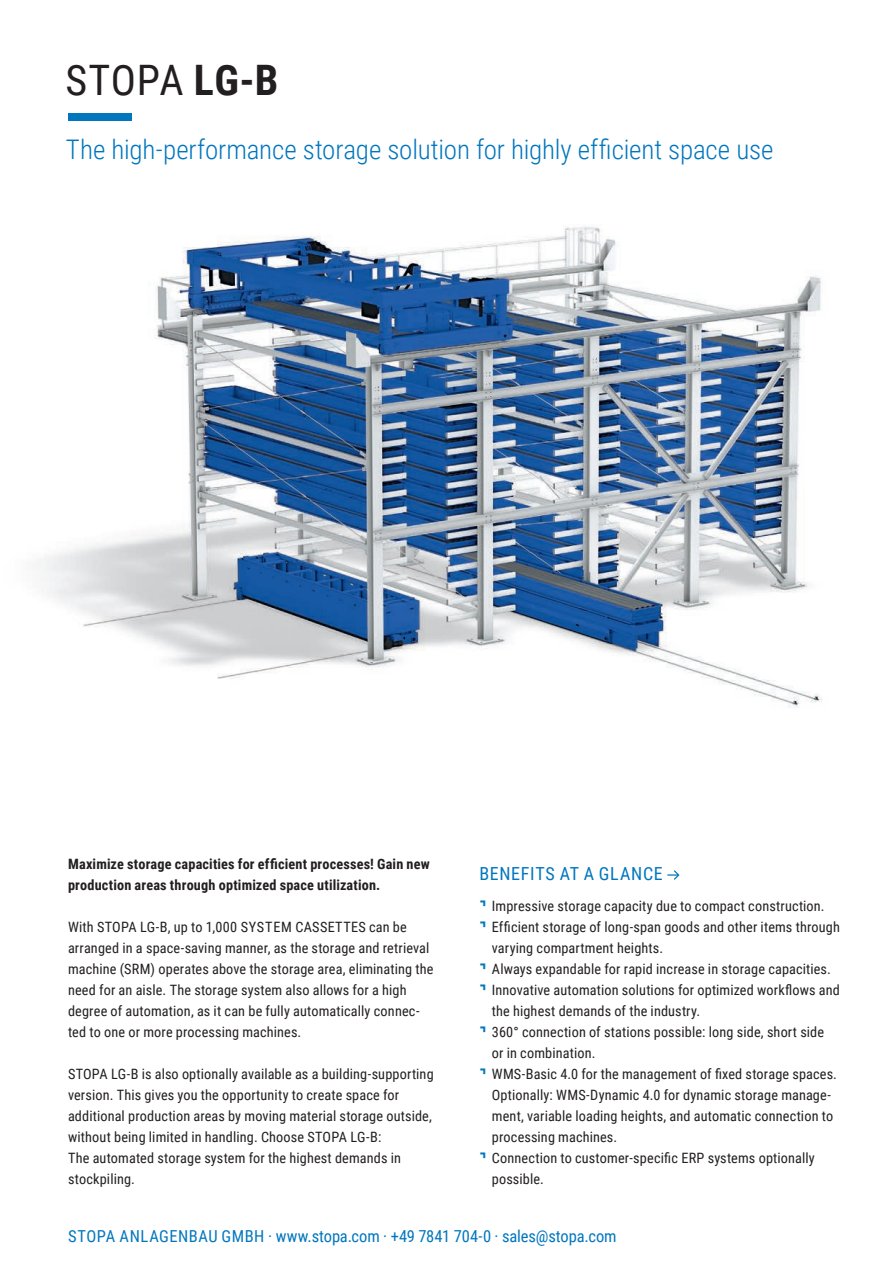
<style>
.page{position:relative;width:893px;height:1263px;background:#fff}
.page>*{position:absolute;margin:0;border:0;box-sizing:border-box;transform-origin:0 0}
.t1{font:42px "Roboto Condensed";letter-spacing:.015em;color:#231f20}
.t2{font:300 27px "Roboto Condensed";letter-spacing:-.005em;color:#0076be}
.t3{font:18px "Roboto Condensed";letter-spacing:.04em;color:#0076be}
.t4{font:16.5px "Roboto Condensed";color:#0076be}
.t5{font:14.25px/21px "Roboto Condensed";letter-spacing:.01em;color:#231f20}
.t6{font:700 14.25px/21px "Roboto Condensed";letter-spacing:.01em;color:#231f20}
.s1{font-weight:700}
.s2{font-size:30px;color:#0076be}
</style>
<div class="page">
<img style="left:36px;top:226px;width:786px;height:482px">
<div style="left:68px;top:113px;width:64px;height:8px;background:#0076be"></div>
<svg style="left:667px;top:870px;width:12px;height:10px"></svg>
<h1 class="t1" style="left:66px;top:51px;width:214px">STOPA <span class="s1">LG-B</span></h1>
<h2 class="t2" style="left:66px;top:130px;width:709px">The high-performance storage solution for highly efficient space use</h2>
<p class="t6" style="left:68px;top:853px;width:363px">Maximize storage capacities for efficient processes! Gain new production areas through optimized space utilization.</p>
<p class="t5" style="left:68px;top:916px;width:367px">With STOPA LG-B, up to 1,000 SYSTEM CASSETTES can be arranged in a space-saving manner, as the storage and retrieval machine (SRM) operates above the storage area, eliminating the need for an aisle. The storage system also allows for a high degree of automation, as it can be fully automatically connec&shy;ted to one or more processing machines.</p>
<p class="t5" style="left:68px;top:1063px;width:367px">STOPA LG-B is also optionally available as a building-supporting version. This gives you the opportunity to create space for additional production areas by moving material storage outside, without being limited in handling. Choose STOPA LG-B:<br>The automated storage system for the highest demands in stockpiling.</p>
<p class="t3" style="left:479px;top:861px;width:185px">BENEFITS AT A GLANCE</p>
<p class="t5" style="left:479px;top:895px;width:347px"><span class="s2">˺</span> Impressive storage capacity due to compact construction.</p>
<p class="t5" style="left:479px;top:916px;width:362px"><span class="s2">˺</span> Efficient storage of long-span goods and other items through</p>
<p class="t5" style="left:492px;top:937px;width:173px">varying compartment heights.</p>
<p class="t5" style="left:479px;top:958px;width:353px"><span class="s2">˺</span> Always expandable for rapid increase in storage capacities.</p>
<p class="t5" style="left:479px;top:979px;width:362px"><span class="s2">˺</span> Innovative automation solutions for optimized workflows and</p>
<p class="t5" style="left:492px;top:1000px;width:210px">the highest demands of the industry.</p>
<p class="t5" style="left:479px;top:1021px;width:347px"><span class="s2">˺</span> 360° connection of stations possible: long side, short side</p>
<p class="t5" style="left:492px;top:1042px;width:105px">or in combination.</p>
<p class="t5" style="left:479px;top:1063px;width:359px"><span class="s2">˺</span> WMS-Basic 4.0 for the management of fixed storage spaces.</p>
<p class="t5" style="left:492px;top:1084px;width:341px">Optionally: WMS-Dynamic 4.0 for dynamic storage manage-</p>
<p class="t5" style="left:492px;top:1105px;width:343px">ment, variable loading heights, and automatic connection to</p>
<p class="t5" style="left:492px;top:1126px;width:127px">processing machines.</p>
<p class="t5" style="left:479px;top:1147px;width:337px"><span class="s2">˺</span> Connection to customer-specific ERP systems optionally</p>
<p class="t5" style="left:492px;top:1168px;width:54px">possible.</p>
<p class="t4" style="left:68px;top:1224px;width:550px">STOPA ANLAGENBAU GMBH · www.stopa.com · +49 7841 704-0 · sales@stopa.com</p>
</div>
